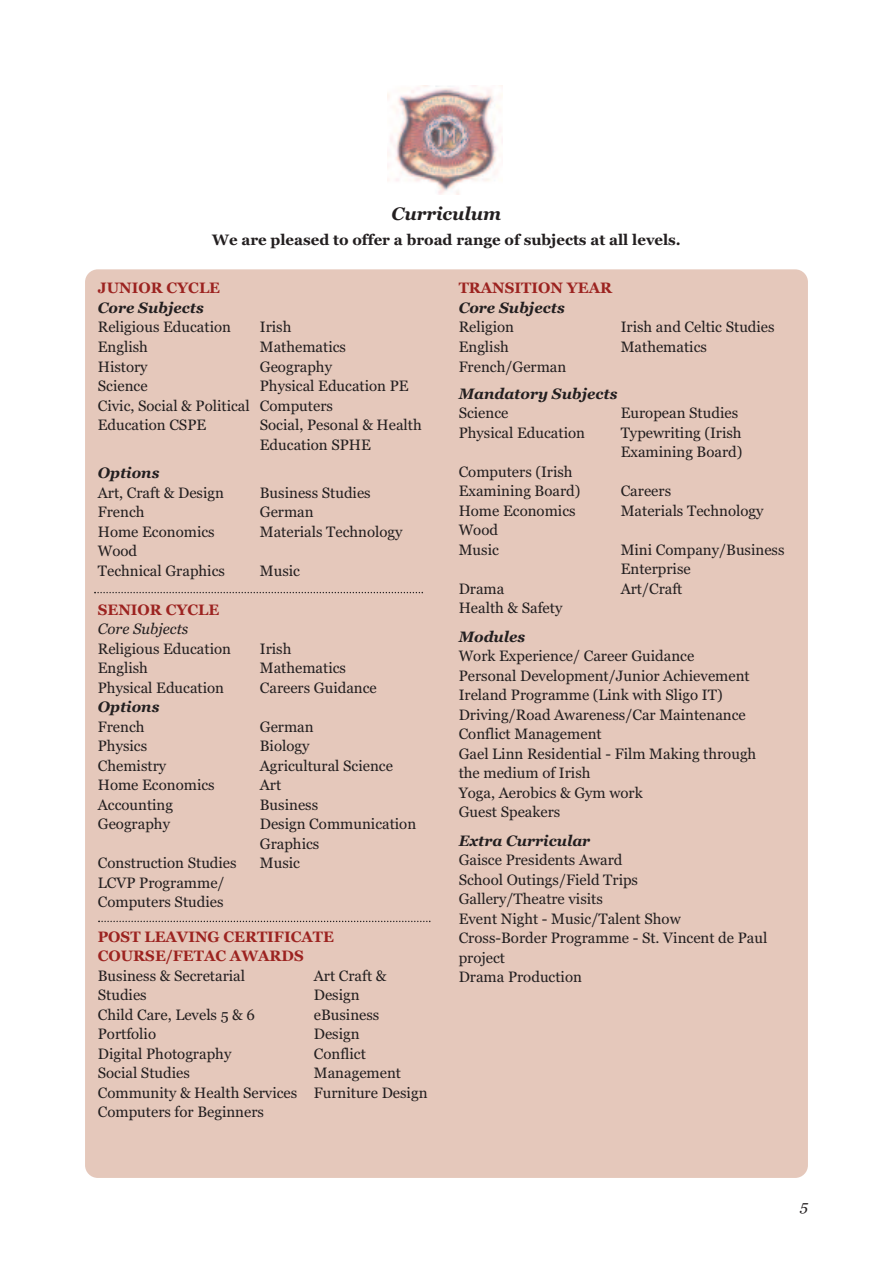
<style>
.page{position:relative;width:893px;height:1263px;background:#fff}
.page>*{position:absolute;margin:0;border:0;box-sizing:border-box;transform-origin:0 0}
.t1{font:italic 700 18px "Georgia";color:#231f20}
.t2{font:15px/19.5px "Georgia";color:#231f20}
.t3{font:italic 700 15px "Georgia";color:#231f20}
.t4{font:700 15px/19.5px "Georgia";color:#9c2320}
.t5{font:700 15px "Georgia";color:#231f20}
.t6{font:italic 15px "Georgia";color:#231f20}
</style>
<div class="page">
<div style="left:85px;top:269px;width:723px;height:909px;background:#e5c8bb;border-radius:13px"></div>
<img style="left:387px;top:85px;width:116px;height:110px">
<svg style="left:94px;top:592px;width:329px;height:1px"></svg>
<svg style="left:98px;top:921px;width:332px;height:1px"></svg>
<p class="t1" style="left:392px;top:203px;width:111px">Curriculum</p>
<p class="t5" style="left:212px;top:231px;width:470px">We are pleased to offer a broad range of subjects at all levels.</p>
<p class="t4" style="left:98px;top:279px;width:124px">JUNIOR CYCLE</p>
<p class="t3" style="left:98px;top:299px;width:108px">Core Subjects</p>
<p class="t2" style="left:98px;top:318px;width:135px">Religious Education</p>
<p class="t2" style="left:260px;top:318px;width:33px">Irish</p>
<p class="t2" style="left:98px;top:337px;width:52px">English</p>
<p class="t2" style="left:260px;top:337px;width:88px">Mathematics</p>
<p class="t2" style="left:98px;top:357px;width:51px">History</p>
<p class="t2" style="left:260px;top:357px;width:74px">Geography</p>
<p class="t2" style="left:98px;top:376px;width:51px">Science</p>
<p class="t2" style="left:98px;top:376px;width:312px;text-indent:162px">Physical Education PE<br>Civic, Social &amp; Political Computers<br>Education CSPE</p>
<p class="t2" style="left:260px;top:415px;width:164px">Social, Pesonal &amp; Health<br>Education SPHE</p>
<p class="t3" style="left:98px;top:464px;width:63px">Options</p>
<p class="t2" style="left:98px;top:483px;width:128px">Art, Craft &amp; Design</p>
<p class="t2" style="left:260px;top:483px;width:112px">Business Studies</p>
<p class="t2" style="left:98px;top:502px;width:48px">French</p>
<p class="t2" style="left:260px;top:502px;width:55px">German</p>
<p class="t2" style="left:98px;top:522px;width:118px">Home Economics</p>
<p class="t2" style="left:260px;top:522px;width:144px">Materials Technology</p>
<p class="t2" style="left:98px;top:541px;width:129px">Wood<br>Technical Graphics</p>
<p class="t2" style="left:260px;top:561px;width:42px">Music</p>
<p class="t4" style="left:98px;top:600px;width:123px">SENIOR CYCLE</p>
<p class="t6" style="left:98px;top:620px;width:92px">Core Subjects</p>
<p class="t2" style="left:98px;top:639px;width:135px">Religious Education</p>
<p class="t2" style="left:260px;top:639px;width:33px">Irish</p>
<p class="t2" style="left:98px;top:658px;width:52px">English</p>
<p class="t2" style="left:260px;top:658px;width:88px">Mathematics</p>
<p class="t2" style="left:98px;top:678px;width:128px">Physical Education</p>
<p class="t2" style="left:260px;top:678px;width:119px">Careers Guidance</p>
<p class="t3" style="left:98px;top:698px;width:63px">Options</p>
<p class="t2" style="left:98px;top:717px;width:48px">French</p>
<p class="t2" style="left:260px;top:717px;width:55px">German</p>
<p class="t2" style="left:98px;top:736px;width:51px">Physics</p>
<p class="t2" style="left:260px;top:736px;width:51px">Biology</p>
<p class="t2" style="left:98px;top:756px;width:70px">Chemistry</p>
<p class="t2" style="left:260px;top:756px;width:135px">Agricultural Science</p>
<p class="t2" style="left:98px;top:775px;width:118px">Home Economics</p>
<p class="t2" style="left:260px;top:775px;width:23px">Art</p>
<p class="t2" style="left:98px;top:795px;width:77px">Accounting</p>
<p class="t2" style="left:260px;top:795px;width:60px">Business</p>
<p class="t2" style="left:98px;top:814px;width:74px">Geography</p>
<p class="t2" style="left:260px;top:814px;width:158px">Design Communication<br>Graphics</p>
<p class="t2" style="left:98px;top:853px;width:140px">Construction Studies</p>
<p class="t2" style="left:260px;top:853px;width:42px">Music</p>
<p class="t2" style="left:98px;top:873px;width:128px">LCVP Programme/<br>Computers Studies</p>
<p class="t4" style="left:98px;top:927px;width:238px">POST LEAVING CERTIFICATE<br>COURSE/FETAC AWARDS</p>
<p class="t2" style="left:98px;top:966px;width:149px">Business &amp; Secretarial</p>
<p class="t2" style="left:314px;top:966px;width:74px">Art Craft &amp;</p>
<p class="t2" style="left:98px;top:985px;width:50px">Studies</p>
<p class="t2" style="left:314px;top:985px;width:47px">Design</p>
<p class="t2" style="left:98px;top:1005px;width:159px">Child Care, Levels 5 &amp; 6</p>
<p class="t2" style="left:314px;top:1005px;width:67px">eBusiness</p>
<p class="t2" style="left:98px;top:1024px;width:60px">Portfolio</p>
<p class="t2" style="left:314px;top:1024px;width:47px">Design</p>
<p class="t2" style="left:98px;top:1044px;width:135px">Digital Photography</p>
<p class="t2" style="left:314px;top:1044px;width:54px">Conflict</p>
<p class="t2" style="left:98px;top:1063px;width:94px">Social Studies</p>
<p class="t2" style="left:98px;top:1063px;width:331px;text-indent:216px">Management<br>Community &amp; Health Services Furniture Design<br>Computers for Beginners</p>
<p class="t4" style="left:459px;top:279px;width:155px">TRANSITION YEAR</p>
<p class="t3" style="left:459px;top:299px;width:108px">Core Subjects</p>
<p class="t2" style="left:459px;top:318px;width:57px">Religion</p>
<p class="t2" style="left:621px;top:318px;width:155px">Irish and Celtic Studies</p>
<p class="t2" style="left:459px;top:337px;width:52px">English</p>
<p class="t2" style="left:621px;top:337px;width:88px">Mathematics</p>
<p class="t2" style="left:459px;top:357px;width:109px">French/German</p>
<p class="t3" style="left:459px;top:385px;width:160px">Mandatory Subjects</p>
<p class="t2" style="left:459px;top:403px;width:51px">Science</p>
<p class="t2" style="left:621px;top:403px;width:119px">European Studies</p>
<p class="t2" style="left:459px;top:423px;width:128px">Physical Education</p>
<p class="t2" style="left:621px;top:423px;width:123px">Typewriting (Irish<br>Examining Board)</p>
<p class="t2" style="left:459px;top:462px;width:123px">Computers (Irish<br>Examining Board)</p>
<p class="t2" style="left:621px;top:481px;width:52px">Careers</p>
<p class="t2" style="left:459px;top:501px;width:118px">Home Economics</p>
<p class="t2" style="left:621px;top:501px;width:144px">Materials Technology</p>
<p class="t2" style="left:459px;top:520px;width:42px">Wood<br>Music</p>
<p class="t2" style="left:621px;top:540px;width:165px">Mini Company/Business<br>Enterprise</p>
<p class="t2" style="left:459px;top:579px;width:47px">Drama</p>
<p class="t2" style="left:621px;top:579px;width:63px">Art/Craft</p>
<p class="t2" style="left:459px;top:598px;width:105px">Health &amp; Safety</p>
<p class="t3" style="left:459px;top:628px;width:68px">Modules</p>
<p class="t2" style="left:459px;top:646px;width:299px">Work Experience/ Career Guidance<br>Personal Development/Junior Achievement<br>Ireland Programme (Link with Sligo IT)<br>Driving/Road Awareness/Car Maintenance<br>Conflict Management<br>Gael Linn Residential - Film Making through the medium of Irish<br>Yoga, Aerobics &amp; Gym work<br>Guest Speakers</p>
<p class="t3" style="left:459px;top:832px;width:133px">Extra Curricular</p>
<p class="t2" style="left:459px;top:850px;width:310px">Gaisce Presidents Award<br>School Outings/Field Trips<br>Gallery/Theatre visits<br>Event Night - Music/Talent Show<br>Cross-Border Programme - St. Vincent de Paul project<br>Drama Production</p>
<p class="t6" style="left:800px;top:1196px;width:9px">5</p>
</div>
